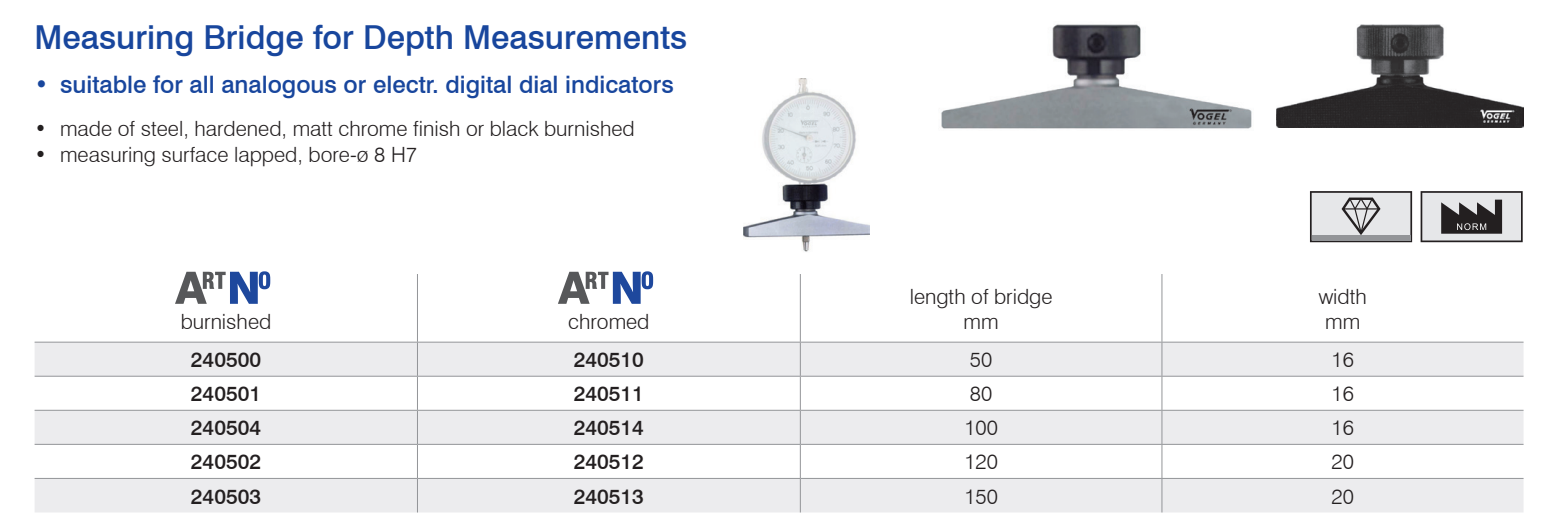
<style>
.page{position:relative;width:1556px;height:531px;background:#fff}
.page>*{position:absolute;margin:0;border:0;box-sizing:border-box;transform-origin:0 0}
.t1{font:500 33px "Swiss 721 BT";color:#18469d}
.t2{font:500 24px "Swiss 721 BT";color:#18469d}
.t3{font:300 21px/25.5px "Swiss 721 BT";color:#231f20;text-align:center}
.t4{font:500 21px "Swiss 721 BT";color:#231f20}
</style>
<div class="page">
<svg style="left:1310px;top:191px;width:101px;height:51px;background:#c3c4c5"></svg>
<div style="left:1311px;top:235px;width:99px;height:5px;background:#939598"></div>
<svg style="left:1420px;top:191px;width:102px;height:51px;background:#9c9b9c"></svg>
<svg style="left:35px;top:342px;width:1488px;height:170px;fill:#ececee"></svg>
<hr style="left:417px;top:274px;width:1px;height:67px;background:#939598">
<hr style="left:799px;top:274px;width:1px;height:67px;background:#939598">
<hr style="left:1161px;top:274px;width:1px;height:67px;background:#939598">
<hr style="left:35px;top:341px;width:382px;height:1px;background:#939598">
<hr style="left:417px;top:341px;width:383px;height:1px;background:#939598">
<hr style="left:417px;top:342px;width:1px;height:33px;background:#939598">
<hr style="left:800px;top:341px;width:361px;height:1px;background:#939598">
<hr style="left:799px;top:342px;width:1px;height:33px;background:#939598">
<hr style="left:1161px;top:341px;width:362px;height:1px;background:#939598">
<hr style="left:1161px;top:342px;width:1px;height:33px;background:#939598">
<hr style="left:35px;top:375px;width:382px;height:1px;background:#939598">
<hr style="left:417px;top:375px;width:383px;height:1px;background:#939598">
<hr style="left:417px;top:376px;width:1px;height:33px;background:#939598">
<hr style="left:800px;top:375px;width:361px;height:1px;background:#939598">
<hr style="left:799px;top:376px;width:1px;height:33px;background:#939598">
<hr style="left:1161px;top:375px;width:362px;height:1px;background:#939598">
<hr style="left:1161px;top:376px;width:1px;height:33px;background:#939598">
<hr style="left:35px;top:409px;width:382px;height:1px;background:#939598">
<hr style="left:417px;top:409px;width:383px;height:1px;background:#939598">
<hr style="left:417px;top:410px;width:1px;height:33px;background:#939598">
<hr style="left:800px;top:409px;width:361px;height:1px;background:#939598">
<hr style="left:799px;top:410px;width:1px;height:33px;background:#939598">
<hr style="left:1161px;top:409px;width:362px;height:1px;background:#939598">
<hr style="left:1161px;top:410px;width:1px;height:33px;background:#939598">
<hr style="left:35px;top:443px;width:382px;height:1px;background:#939598">
<hr style="left:417px;top:443px;width:383px;height:1px;background:#939598">
<hr style="left:417px;top:444px;width:1px;height:33px;background:#939598">
<hr style="left:800px;top:443px;width:361px;height:1px;background:#939598">
<hr style="left:799px;top:444px;width:1px;height:33px;background:#939598">
<hr style="left:1161px;top:443px;width:362px;height:1px;background:#939598">
<hr style="left:1161px;top:444px;width:1px;height:33px;background:#939598">
<hr style="left:35px;top:477px;width:382px;height:1px;background:#939598">
<hr style="left:417px;top:477px;width:383px;height:1px;background:#939598">
<hr style="left:417px;top:478px;width:1px;height:34px;background:#939598">
<hr style="left:800px;top:477px;width:361px;height:1px;background:#939598">
<hr style="left:799px;top:478px;width:1px;height:34px;background:#939598">
<hr style="left:1161px;top:477px;width:362px;height:1px;background:#939598">
<hr style="left:1161px;top:478px;width:1px;height:34px;background:#939598">
<svg style="left:175px;top:271px;width:95px;height:32px"></svg>
<svg style="left:558px;top:271px;width:95px;height:32px"></svg>
<img style="left:941px;top:24px;width:311px;height:105px">
<img style="left:1276px;top:24px;width:247px;height:103px">
<img style="left:743px;top:79px;width:126px;height:173px">
<h1 class="t1" style="left:35px;top:17px;width:654px">Measuring Bridge for Depth Measurements</h1>
<p class="t2" style="left:35px;top:69px;width:640px">• suitable for all analogous or electr. digital dial indicators</p>
<p class="t3" style="left:35px;top:116px;width:601px">• made of steel, hardened, matt chrome finish or black burnished</p>
<p class="t3" style="left:35px;top:141px;width:384px">• measuring surface lapped, bore-ø 8 H7</p>
<p class="t3" style="left:181px;top:308px;width:92px">burnished</p>
<p class="t3" style="left:568px;top:308px;width:83px">chromed</p>
<p class="t3" style="left:909px;top:283px;width:144px">length of bridge mm</p>
<p class="t3" style="left:1318px;top:283px;width:50px">width mm</p>
<p class="t4" style="left:191px;top:346px;width:72px">240500</p>
<p class="t4" style="left:574px;top:346px;width:72px">240510</p>
<p class="t3" style="left:969px;top:346px;width:24px">50</p>
<p class="t3" style="left:1331px;top:346px;width:24px">16</p>
<p class="t4" style="left:191px;top:380px;width:72px">240501</p>
<p class="t4" style="left:574px;top:380px;width:72px">240511</p>
<p class="t3" style="left:969px;top:380px;width:24px">80</p>
<p class="t3" style="left:1331px;top:380px;width:24px">16</p>
<p class="t4" style="left:191px;top:414px;width:72px">240504</p>
<p class="t4" style="left:574px;top:414px;width:72px">240514</p>
<p class="t3" style="left:964px;top:414px;width:35px">100</p>
<p class="t3" style="left:1331px;top:414px;width:24px">16</p>
<p class="t4" style="left:191px;top:448px;width:72px">240502</p>
<p class="t4" style="left:574px;top:448px;width:72px">240512</p>
<p class="t3" style="left:964px;top:448px;width:35px">120</p>
<p class="t3" style="left:1331px;top:448px;width:24px">20</p>
<p class="t4" style="left:191px;top:483px;width:72px">240503</p>
<p class="t4" style="left:574px;top:483px;width:72px">240513</p>
<p class="t3" style="left:964px;top:482px;width:35px">150</p>
<p class="t3" style="left:1331px;top:482px;width:24px">20</p>
</div>
